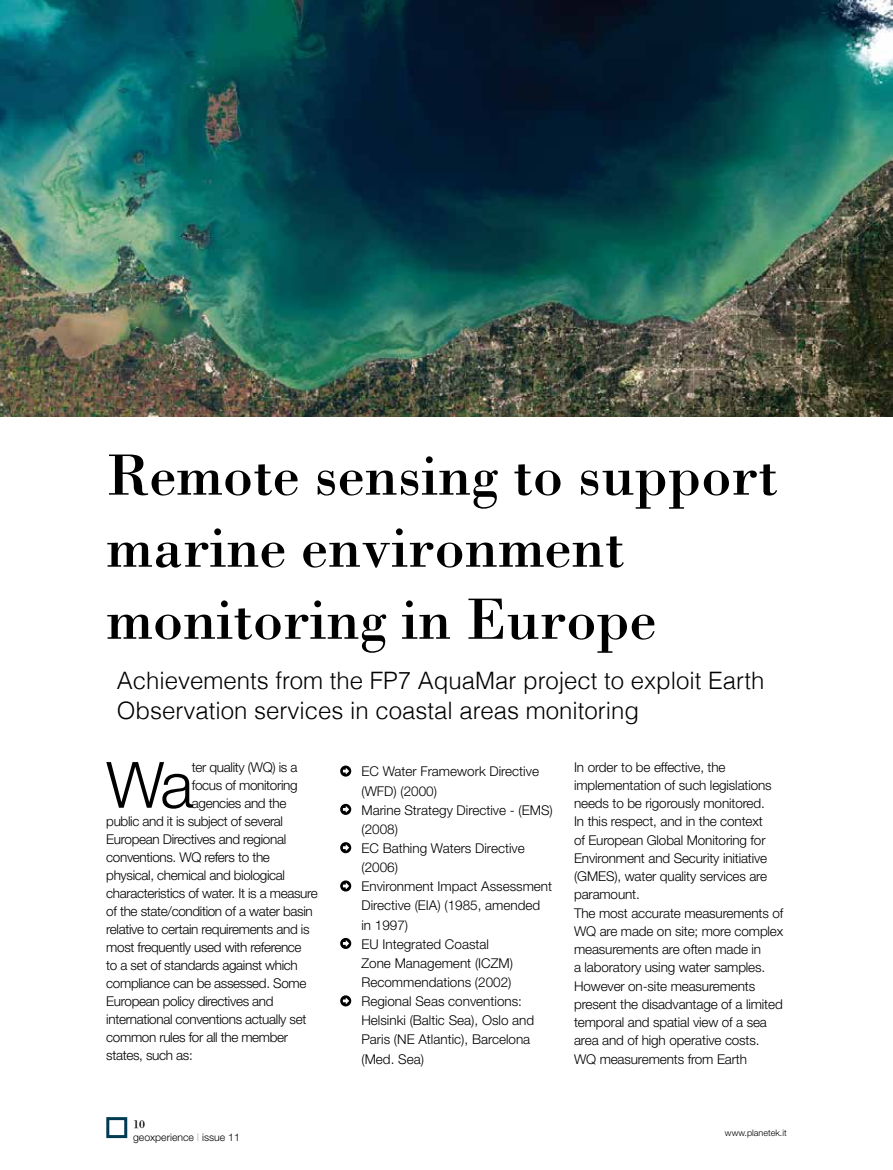
<style>
.page{position:relative;width:893px;height:1170px;background:#fff}
.page>*{position:absolute;margin:0;border:0;box-sizing:border-box;transform-origin:0 0}
.t1{font:300 63.9px "Helvetica Neue";color:#000}
.t2{font:60px/72px "Bodoni";color:#000}
.t3{font:300 24px/30px "Helvetica";color:#000}
.t4{font:300 13.5px/18.3px "Helvetica Neue";letter-spacing:-.01em;color:#000}
.t5{font:12px "Bodoni";color:#000}
.t6{font:300 10.5px "Helvetica Neue";color:#000}
.t7{font:300 9px "Helvetica Neue";color:#000}
.s1{color:#aaa096}
</style>
<div class="page">
<div style="left:106px;top:1116px;width:21px;height:21px;border:3px solid #003b52"></div>
<img style="left:0;top:0;width:893px;height:417px">
<svg style="left:340px;top:765px;width:11px;height:11px"></svg>
<svg style="left:340px;top:803px;width:11px;height:11px"></svg>
<svg style="left:340px;top:842px;width:11px;height:11px"></svg>
<svg style="left:340px;top:880px;width:11px;height:11px"></svg>
<svg style="left:340px;top:937px;width:11px;height:11px"></svg>
<svg style="left:340px;top:995px;width:11px;height:11px"></svg>
<h2 class="t2" style="left:106px;top:437px;width:673px">Remote sensing to support marine environment monitoring in Europe</h2>
<h3 class="t3" style="left:117px;top:664px;width:649px">Achievements from the FP7 AquaMar project to exploit Earth<br>Observation services in coastal areas monitoring</h3>
<p class="t4" style="left:574px;top:757px;width:211px">In order to be effective, the implementation of such legislations needs to be rigorously monitored.<br>In this respect, and in the context<br>of European Global Monitoring for<br>Environment and Security initiative (GMES), water quality services are paramount.<br>The most accurate measurements of<br>WQ are made on site; more complex measurements are often made in<br>a laboratory using water samples.<br>However on-site measurements present the disadvantage of a limited temporal and spatial view of a sea area and of high operative costs.<br>WQ measurements from Earth</p>
<h1 class="t1" style="left:106px;top:745px;width:89px">Wa</h1>
<p class="t4" style="left:192px;top:757px;width:107px">ter quality (WQ) is a</p>
<p class="t4" style="left:361px;top:761px;width:193px;line-height:19.2px">EC Water Framework Directive (WFD) (2000)<br>Marine Strategy Directive - (EMS) (2008)<br>EC Bathing Waters Directive (2006)<br>Environment Impact Assessment<br>Directive (EIA) (1985, amended in 1997)<br>EU Integrated Coastal<br>Zone Management (ICZM)<br>Recommendations (2002)<br>Regional Seas conventions:<br>Helsinki (Baltic Sea), Oslo and<br>Paris (NE Atlantic), Barcelona (Med. Sea)</p>
<p class="t4" style="left:192px;top:775px;width:107px">focus of monitoring</p>
<p class="t4" style="left:192px;top:793px;width:96px">agencies and the</p>
<p class="t4" style="left:106px;top:811px;width:178px">public and it is subject of several</p>
<p class="t4" style="left:106px;top:829px;width:181px">European Directives and regional</p>
<p class="t4" style="left:106px;top:847px;width:165px">conventions. WQ refers to the</p>
<p class="t4" style="left:106px;top:865px;width:180px">physical, chemical and biological</p>
<p class="t4" style="left:106px;top:883px;width:213px">characteristics of water. It is a measure</p>
<p class="t4" style="left:106px;top:901px;width:208px">of the state/condition of a water basin</p>
<p class="t4" style="left:106px;top:919px;width:205px">relative to certain requirements and is</p>
<p class="t4" style="left:106px;top:937px;width:197px">most frequently used with reference</p>
<p class="t4" style="left:106px;top:955px;width:193px">to a set of standards against which</p>
<p class="t4" style="left:106px;top:973px;width:202px">compliance can be assessed. Some</p>
<p class="t4" style="left:106px;top:991px;width:169px">European policy directives and</p>
<p class="t4" style="left:106px;top:1009px;width:202px">international conventions actually set</p>
<p class="t4" style="left:106px;top:1027px;width:183px">common rules for all the member</p>
<p class="t4" style="left:106px;top:1045px;width:88px">states, such as:</p>
<p class="t5" style="left:133px;top:1116px;width:13px">10</p>
<p class="t6" style="left:133px;top:1130px;width:108px">geoxperience <span class="s1">|</span> issue 11</p>
<p class="t7" style="left:725px;top:1127px;width:63px">www.planetek.it</p>
</div>
